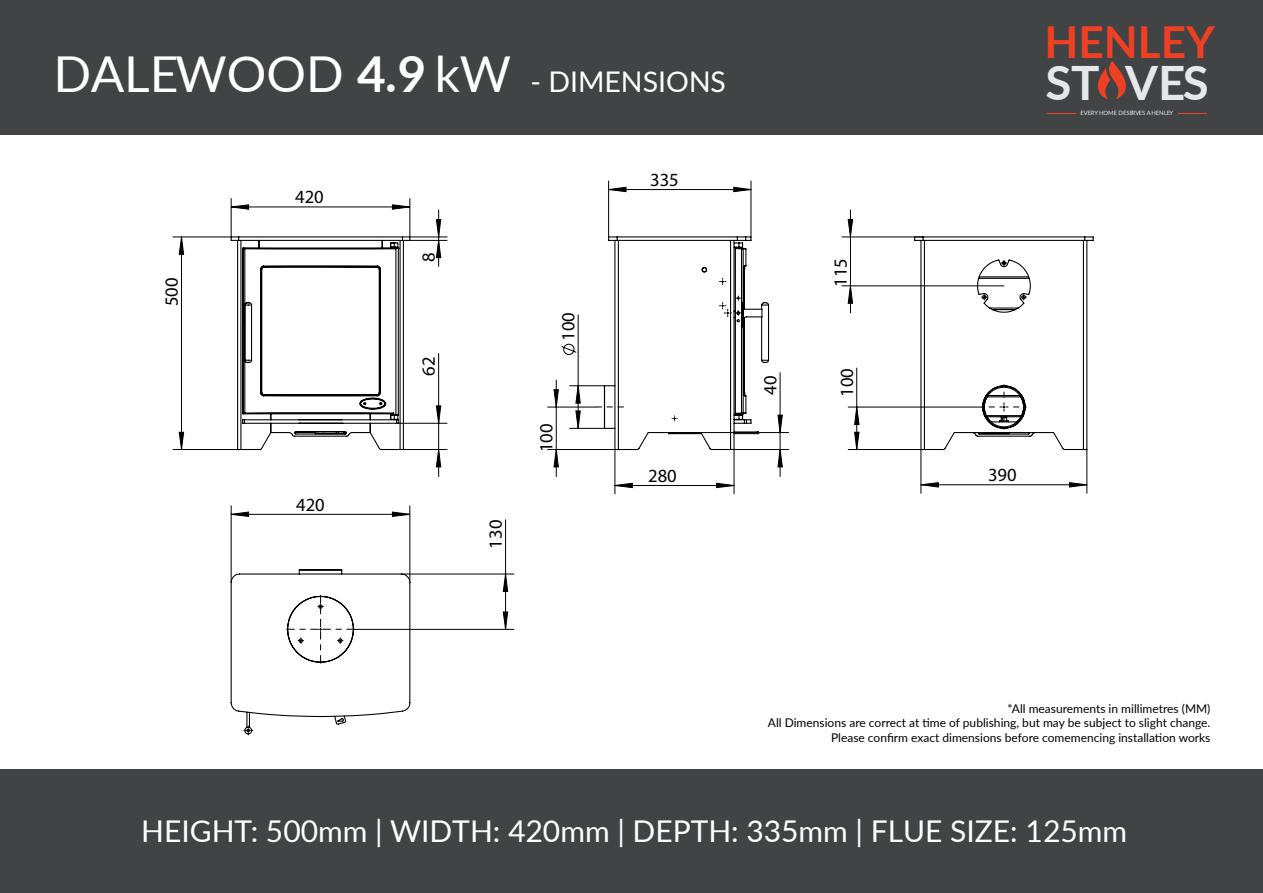
<style>
.page{position:relative;width:1263px;height:893px;background:#fff}
.page>*{position:absolute;margin:0;border:0;box-sizing:border-box;transform-origin:0 0}
.t1{font:700 47.4px "Lato";color:#e6e7e8}
.t2{font:700 44.1px "Lato";color:#ef4023}
.t3{font:30px "Lato";color:#fff}
.t4{font:28.5px "Lato";color:#fff}
.t5{font:18.6px "Myriad Pro";color:#000}
.t6{font:12px/14.4px "Lato";color:#000;text-align:right}
.t7{font:5.85px "Lato";color:#e6e7e8}
.s1{font-size:49.5px}
.s2{font-weight:700;font-size:49.5px}
</style>
<div class="page">
<div style="left:0;top:0;width:1263px;height:135px;background:#414345"></div>
<div style="left:0;top:770px;width:1263px;height:123px;background:#414345"></div>
<svg style="left:1097px;top:61px;width:29px;height:39px"></svg>
<svg style="left:1047px;top:113px;width:29px;height:1px"></svg>
<svg style="left:1178px;top:113px;width:28px;height:1px"></svg>
<hr style="left:608px;top:181px;width:1px;height:56px;background:#000">
<hr style="left:751px;top:181px;width:1px;height:56px;background:#000">
<hr style="left:920px;top:449px;width:1px;height:44px;background:#000">
<hr style="left:1086px;top:449px;width:1px;height:44px;background:#000">
<hr style="left:173px;top:449px;width:65px;height:1px;background:#000">
<hr style="left:173px;top:237px;width:58px;height:1px;background:#000">
<hr style="left:354px;top:629px;width:160px;height:1px;background:#000">
<svg style="left:231px;top:187px;width:856px;height:301px"></svg>
<svg style="left:179px;top:220px;width:673px;height:409px"></svg>
<svg style="left:436px;top:220px;width:423px;height:247px"></svg>
<svg style="left:230px;top:236px;width:181px;height:215px"></svg>
<svg style="left:596px;top:236px;width:174px;height:215px"></svg>
<svg style="left:230px;top:569px;width:181px;height:166px"></svg>
<svg style="left:913px;top:236px;width:181px;height:215px"></svg>
<h3 class="t4" style="left:54px;top:70px;width:673px"><span class="s1">DALEWOOD</span> <span class="s2">4.9</span> <span class="s1">kW</span> - DIMENSIONS</h3>
<h3 class="t5" style="left:161px;top:306px;width:30px;rotate:-90deg">500</h3>
<h3 class="t5" style="left:295px;top:186px;width:30px">420</h3>
<h3 class="t5" style="left:296px;top:493px;width:30px">420</h3>
<h3 class="t5" style="left:418px;top:262px;width:11px;rotate:-90deg">8</h3>
<h3 class="t5" style="left:418px;top:376px;width:21px;rotate:-90deg">62</h3>
<h3 class="t5" style="left:485px;top:548px;width:30px;rotate:-90deg">130</h3>
<h3 class="t5" style="left:557px;top:341px;width:30px;rotate:-90deg">100</h3>
<h3 class="t5" style="left:535px;top:452px;width:30px;rotate:-90deg">100</h3>
<h3 class="t5" style="left:650px;top:168px;width:30px">335</h3>
<h3 class="t5" style="left:648px;top:464px;width:30px">280</h3>
<h3 class="t5" style="left:759px;top:395px;width:21px;rotate:-90deg">40</h3>
<h3 class="t5" style="left:829px;top:287px;width:30px;rotate:-90deg">115</h3>
<h3 class="t5" style="left:836px;top:397px;width:30px;rotate:-90deg">100</h3>
<h2 class="t2" style="left:1044px;top:17px;width:172px">HENLEY</h2>
<h1 class="t1" style="left:1045px;top:56px;width:165px">ST VES</h1>
<p class="t7" style="left:1080px;top:111px;width:94px">EVERY HOME DESERVES A HENLEY</p>
<h3 class="t5" style="left:988px;top:464px;width:30px">390</h3>
<p class="t6" style="left:768px;top:702px;width:444px">*All measurements in millimetres (MM)<br>All Dimensions are correct at time of publishing, but may be subject to slight change.<br>Please confirm exact dimensions before comemencing installation works</p>
<h3 class="t3" style="left:141px;top:819px;width:987px">HEIGHT: 500mm | WIDTH: 420mm | DEPTH: 335mm | FLUE SIZE: 125mm</h3>
</div>
